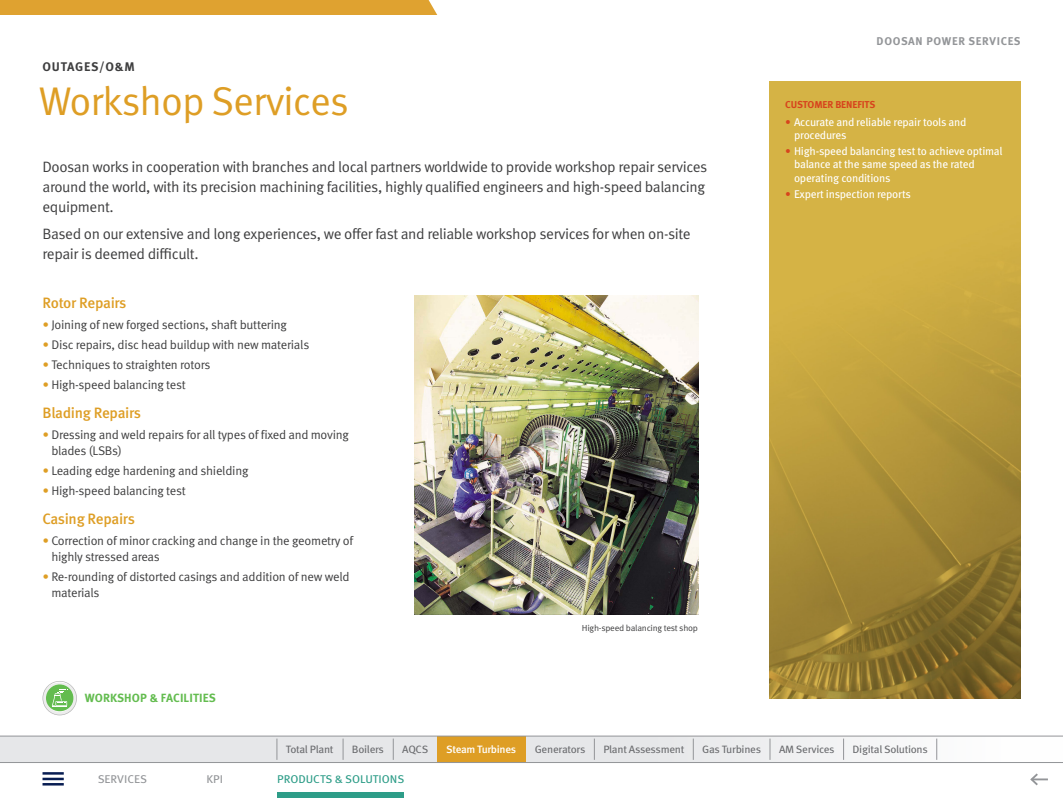
<style>
.page{position:relative;width:1063px;height:798px;background:#fff}
.page>*{position:absolute;margin:0;border:0;box-sizing:border-box;transform-origin:0 0}
.t1{font:40px "Meta Pro Norm";letter-spacing:-.025em;color:#de9e25}
.t2{font:15px/20px "Meta Pro Norm";letter-spacing:-.025em;color:#3e3e3f}
.t3{font:500 15px "Meta Pro";letter-spacing:-.02em;color:#de9e25}
.t4{font:12.5px/16.2px "Meta Pro Norm";letter-spacing:-.02em;color:#3e3e3f}
.t5{font:700 12.5px "Meta Pro";letter-spacing:.055em;color:#3e3e3f}
.t6{font:700 11.88px "Meta Pro";letter-spacing:.01em;color:#63bc4f}
.t7{font:11.25px/13.1px "Meta Pro";letter-spacing:-.02em;color:#fff}
.t8{font:700 11.25px "Meta Pro";letter-spacing:.06em;color:#939598}
.t9{font:11.25px "Meta Pro";color:#2e9d88;scale:1.05 1}
.t10{font:11.25px "Meta Pro";color:#939598;scale:1.05 1}
.t11{font:10.62px "Meta Pro";letter-spacing:-.025em;color:#6c6d70;scale:1.05 1}
.t12{font:500 10.62px "Meta Pro";letter-spacing:-.03em;color:#fff;scale:1.04 1}
.t13{font:700 10px "Meta Pro";letter-spacing:-.01em;color:#d7441d}
.t14{font:8.75px "Meta Pro Norm";letter-spacing:-.025em;color:#3e3e3f}
.s1{color:#de9e25}
.s2{color:#d7441d}
</style>
<div class="page">
<div style="left:0;top:735px;width:1063px;height:27px;background:linear-gradient(to right,#e0e1e4,#f6f7f7)"></div>
<div style="left:437px;top:735px;width:89px;height:27px;background:#de9e25"></div>
<svg style="left:277px;top:738px;width:1px;height:21px"></svg>
<svg style="left:343px;top:738px;width:1px;height:21px"></svg>
<svg style="left:393px;top:738px;width:1px;height:21px"></svg>
<svg style="left:594px;top:738px;width:1px;height:21px"></svg>
<svg style="left:693px;top:738px;width:1px;height:21px"></svg>
<svg style="left:770px;top:738px;width:1px;height:21px"></svg>
<svg style="left:843px;top:738px;width:1px;height:21px"></svg>
<svg style="left:937px;top:738px;width:1px;height:21px"></svg>
<hr style="left:0;top:735px;width:1063px;height:1px;background:#939598">
<hr style="left:0;top:762px;width:1063px;height:1px;background:#939598">
<img style="left:770px;top:81px;width:250px;height:617px">
<div style="left:277px;top:792px;width:127px;height:5px;background:#2e9d88"></div>
<svg style="left:1030px;top:773px;width:18px;height:13px"></svg>
<div style="left:0;top:0;width:437px;height:14px;background:#dfa230"></div>
<hr style="left:43px;top:771px;width:21px;height:3px;background:#081d52">
<hr style="left:43px;top:777px;width:21px;height:2px;background:#081d52">
<hr style="left:43px;top:782px;width:21px;height:3px;background:#081d52">
<img style="left:415px;top:295px;width:283px;height:319px">
<svg style="left:43px;top:681px;width:34px;height:34px"></svg>
<p class="t5" style="left:43px;top:57px;width:94px">OUTAGES/O&amp;M</p>
<p class="t1" style="left:39px;top:71px;width:311px">Workshop Services</p>
<p class="t2" style="left:43px;top:156px;width:666px">Doosan works in cooperation with branches and local partners worldwide to provide workshop repair services around the world, with its precision machining facilities, highly qualified engineers and high-speed balancing equipment.</p>
<p class="t2" style="left:43px;top:223px;width:650px">Based on our extensive and long experiences, we offer fast and reliable workshop services for when on-site repair is deemed difficult.</p>
<p class="t3" style="left:43px;top:291px;width:86px">Rotor Repairs</p>
<p class="t4" style="left:43px;top:316px;width:246px"><span class="s1">∙</span> Joining of new forged sections, shaft buttering</p>
<p class="t4" style="left:43px;top:335px;width:268px"><span class="s1">∙</span> Disc repairs, disc head buildup with new materials</p>
<p class="t4" style="left:43px;top:355px;width:170px"><span class="s1">∙</span> Techniques to straighten rotors</p>
<p class="t4" style="left:43px;top:375px;width:145px"><span class="s1">∙</span> High-speed balancing test</p>
<p class="t3" style="left:43px;top:400px;width:100px">Blading Repairs</p>
<p class="t4" style="left:51px;top:425px;width:299px;text-indent:-9px"><span class="s1">∙</span> Dressing and weld repairs for all types of fixed and moving blades (LSBs)</p>
<p class="t4" style="left:43px;top:461px;width:207px"><span class="s1">∙</span> Leading edge hardening and shielding</p>
<p class="t4" style="left:43px;top:481px;width:145px"><span class="s1">∙</span> High-speed balancing test</p>
<p class="t3" style="left:43px;top:507px;width:94px">Casing Repairs</p>
<p class="t4" style="left:51px;top:531px;width:303px;text-indent:-9px"><span class="s1">∙</span> Correction of minor cracking and change in the geometry of highly stressed areas</p>
<p class="t4" style="left:51px;top:567px;width:300px;text-indent:-9px"><span class="s1">∙</span> Re-rounding of distorted casings and addition of new weld materials</p>
<p class="t6" style="left:85px;top:688px;width:133px">WORKSHOP &amp; FACILITIES</p>
<p class="t14" style="left:582px;top:620px;width:118px">High-speed balancing test shop</p>
<p class="t8" style="left:877px;top:32px;width:145px">DOOSAN POWER SERVICES</p>
<p class="t13" style="left:785px;top:97px;width:92px">CUSTOMER BENEFITS</p>
<p class="t7" style="left:794px;top:114px;width:174px;text-indent:-9px"><span class="s2">•</span> Accurate and reliable repair tools and procedures</p>
<p class="t7" style="left:794px;top:144px;width:210px;text-indent:-9px"><span class="s2">•</span> High-speed balancing test to achieve optimal balance at the same speed as the rated operating conditions</p>
<p class="t7" style="left:785px;top:187px;width:127px"><span class="s2">•</span> Expert inspection reports</p>
<p class="t11" style="left:286px;top:740px;width:47px">Total Plant</p>
<p class="t11" style="left:352px;top:740px;width:32px">Boilers</p>
<p class="t11" style="left:402px;top:740px;width:26px">AQCS</p>
<p class="t12" style="left:446px;top:740px;width:69px">Steam Turbines</p>
<p class="t11" style="left:535px;top:740px;width:50px">Generators</p>
<p class="t11" style="left:603px;top:740px;width:79px">Plant Assessment</p>
<p class="t11" style="left:702px;top:740px;width:58px">Gas Turbines</p>
<p class="t11" style="left:779px;top:740px;width:55px">AM Services</p>
<p class="t11" style="left:853px;top:740px;width:73px">Digital Solutions</p>
<p class="t10" style="left:98px;top:769px;width:48px">SERVICES</p>
<p class="t10" style="left:206px;top:769px;width:17px">KPI</p>
<p class="t9" style="left:277px;top:769px;width:123px">PRODUCTS &amp; SOLUTIONS</p>
</div>
